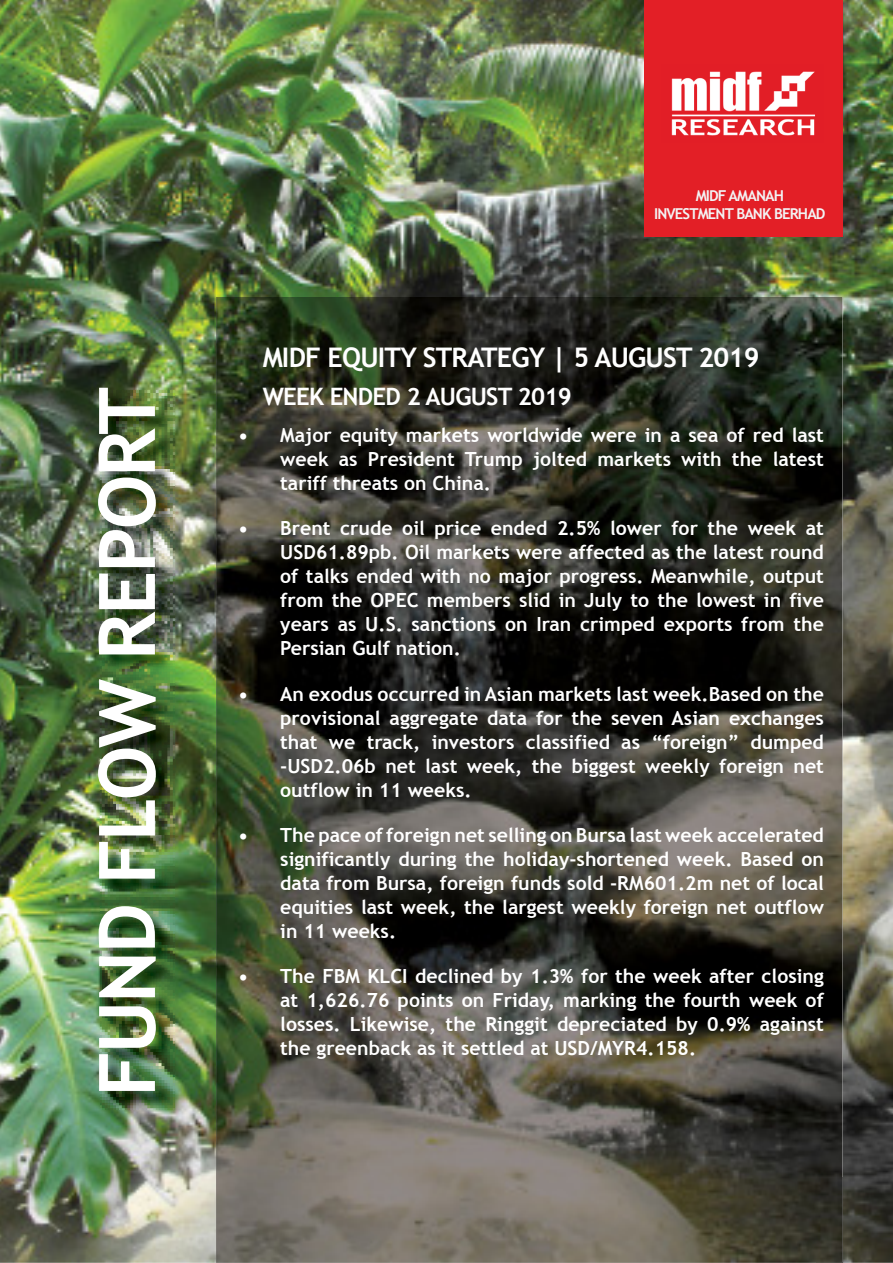
<style>
.page{position:relative;width:893px;height:1263px;background:#fff}
.page>*{position:absolute;margin:0;border:0;box-sizing:border-box;transform-origin:0 0}
.t1{font:700 78px "Trebuchet MS";letter-spacing:-.03em;color:#fff}
.t2{font:700 27px "Trebuchet MS";letter-spacing:-.03em;color:#fff}
.t3{font:700 24px "Trebuchet MS";letter-spacing:-.03em;color:#fff}
.t4{font:700 19.5px/24px "Trebuchet MS";color:#fff;text-align:justify}
.t5{font:700 15px/18px "Trebuchet MS";letter-spacing:-.06em;color:#f3f3f4;text-align:center}
</style>
<div class="page">
<img style="left:0;top:0;width:892px;height:1263px">
<div style="left:644px;top:0;width:198px;height:237px;background:#e31f26"></div>
<img style="left:101px;top:390px;width:73px;height:720px">
<img style="left:216px;top:297px;width:626px;height:966px">
<img style="left:671px;top:71px;width:144px;height:65px">
<h1 class="t1" style="left:97px;top:1097px;width:711px;rotate:-90deg">FUND FLOW REPORT</h1>
<p class="t5" style="left:654px;top:188px;width:173px">MIDF AMANAH<br>INVESTMENT BANK BERHAD</p>
<h2 class="t2" style="left:263px;top:347px;width:498px">MIDF EQUITY STRATEGY | 5 AUGUST 2019</h2>
<p class="t3" style="left:263px;top:387px;width:311px">WEEK ENDED 2 AUGUST 2019</p>
<p class="t4" style="left:280px;top:425px;width:545px;text-indent:-42px">• Major equity markets worldwide were in a sea of red last week as President Trump jolted markets with the latest tariff threats on China.</p>
<p class="t4" style="left:280px;top:518px;width:545px;text-indent:-42px">• Brent crude oil price ended 2.5% lower for the week at USD61.89pb. Oil markets were affected as the latest round of talks ended with no major progress. Meanwhile, output from the OPEC members slid in July to the lowest in five years as U.S. sanctions on Iran crimped exports from the Persian Gulf nation.</p>
<p class="t4" style="left:280px;top:684px;width:545px;text-indent:-42px">• An exodus occurred in Asian markets last week.Based on the provisional aggregate data for the seven Asian exchanges that we track, investors classified as “foreign” dumped -USD2.06b net last week, the biggest weekly foreign net outflow in 11 weeks.</p>
<p class="t4" style="left:280px;top:825px;width:545px;text-indent:-42px">• The pace of foreign net selling on Bursa last week accelerated significantly during the holiday-shortened week. Based on data from Bursa, foreign funds sold -RM601.2m net of local equities last week, the largest weekly foreign net outflow in 11 weeks.</p>
<p class="t4" style="left:280px;top:966px;width:545px;text-indent:-42px">• The FBM KLCI declined by 1.3% for the week after closing at 1,626.76 points on Friday, marking the fourth week of losses. Likewise, the Ringgit depreciated by 0.9% against the greenback as it settled at USD/MYR4.158.</p>
</div>
